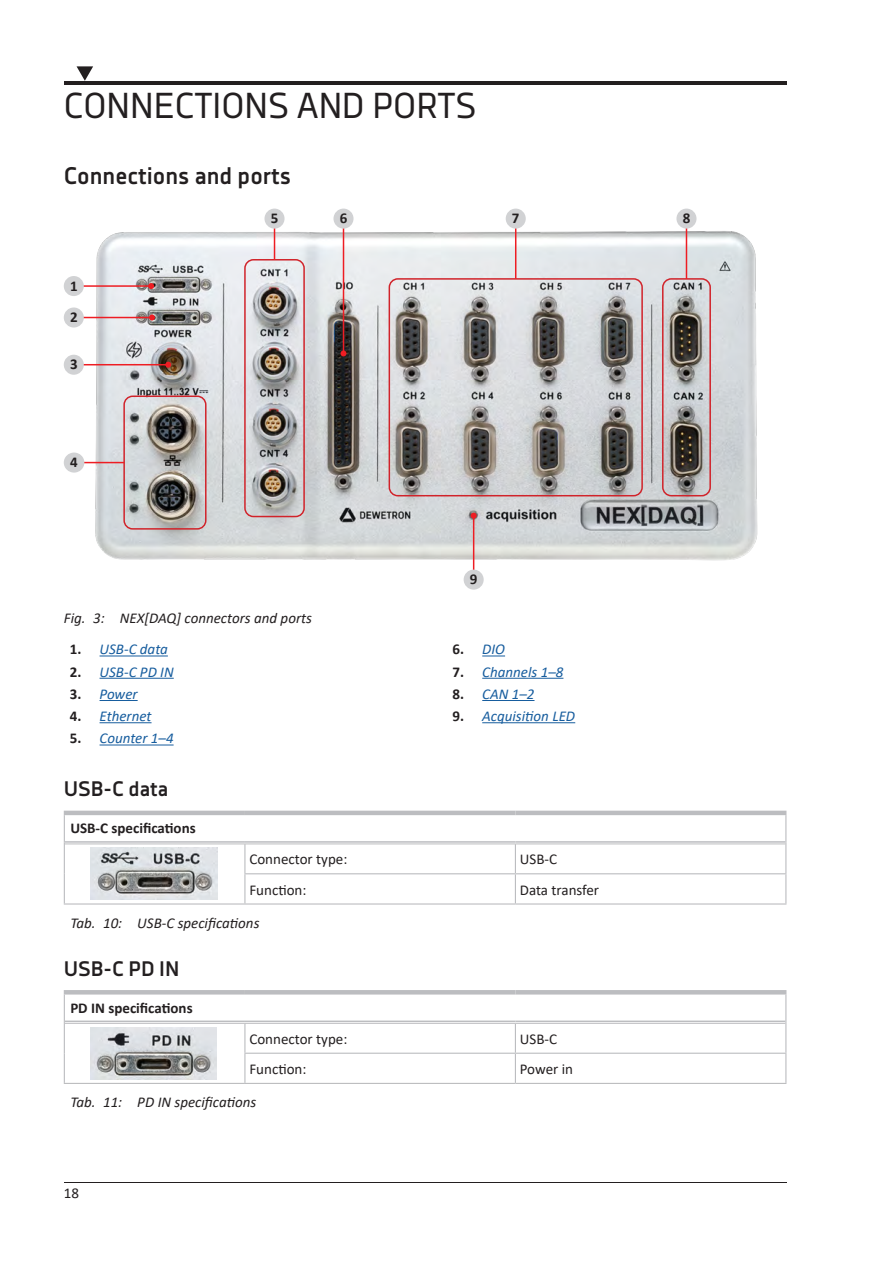
<style>
.page{position:relative;width:893px;height:1263px;background:#fff}
.page>*{position:absolute;margin:0;border:0;box-sizing:border-box;transform-origin:0 0}
.t1{font:36px "Decima Nova Pro";color:#231f20}
.Title_1{font:700 24px "Decima Nova Pro";color:#231f20}
.Title_2{font:700 21px "Decima Nova Pro";color:#231f20}
.t2{font:italic 15px "Calibri";color:#175d9e}
.t3{font:italic 15px "Calibri";color:#231f20}
.Body_Text{font:15px "Calibri";color:#231f20}
.TH_Table_Header{font:700 15px "Calibri";color:#231f20}
.GC_Graphic_Callout{font:700 15px "Calibri";color:#231f20}
.s1{font-weight:700;font-style:normal;color:#231f20}
</style>
<div class="page">
<hr style="left:64px;top:81px;width:723px;height:3px;background:#231f20">
<svg style="left:77px;top:66px;width:16px;height:15px"></svg>
<hr style="left:64px;top:1182px;width:723px;height:1px;background:#231f20">
<img style="left:74px;top:208px;width:684px;height:368px">
<hr style="left:71px;top:285px;width:80px;height:2px;background:#ee1d23">
<svg style="left:148px;top:283px;width:6px;height:6px"></svg>
<div style="left:64px;top:276px;width:20px;height:20px;background:#d1d2d4;border-radius:50%"></div>
<div style="left:123px;top:395px;width:84px;height:135px;border:2px solid #d1232a;border-radius:9px"></div>
<div style="left:244px;top:259px;width:61px;height:258px;border:2px solid #d1232a;border-radius:9px"></div>
<div style="left:389px;top:278px;width:254px;height:218px;border:2px solid #d1232a;border-radius:9px"></div>
<div style="left:662px;top:278px;width:49px;height:218px;border:2px solid #d1232a;border-radius:9px"></div>
<hr style="left:74px;top:317px;width:78px;height:1px;background:#ee1d23">
<svg style="left:149px;top:314px;width:6px;height:6px"></svg>
<div style="left:64px;top:307px;width:20px;height:21px;background:#d1d2d4;border-radius:50%"></div>
<hr style="left:71px;top:364px;width:97px;height:1px;background:#ee1d23">
<svg style="left:165px;top:362px;width:6px;height:6px"></svg>
<div style="left:64px;top:355px;width:20px;height:20px;background:#d1d2d4;border-radius:50%"></div>
<hr style="left:71px;top:462px;width:53px;height:1px;background:#ee1d23">
<div style="left:64px;top:453px;width:20px;height:20px;background:#d1d2d4;border-radius:50%"></div>
<hr style="left:343px;top:219px;width:1px;height:134px;background:#ee1d23">
<svg style="left:340px;top:350px;width:6px;height:6px"></svg>
<div style="left:333px;top:209px;width:21px;height:20px;background:#d1d2d4;border-radius:50%"></div>
<hr style="left:274px;top:219px;width:1px;height:41px;background:#ee1d23">
<div style="left:264px;top:209px;width:21px;height:20px;background:#d1d2d4;border-radius:50%"></div>
<hr style="left:515px;top:219px;width:1px;height:60px;background:#ee1d23">
<div style="left:506px;top:209px;width:20px;height:20px;background:#d1d2d4;border-radius:50%"></div>
<hr style="left:686px;top:219px;width:1px;height:60px;background:#ee1d23">
<div style="left:676px;top:209px;width:20px;height:20px;background:#d1d2d4;border-radius:50%"></div>
<hr style="left:473px;top:516px;width:1px;height:65px;background:#ee1d23">
<svg style="left:471px;top:513px;width:6px;height:6px"></svg>
<div style="left:464px;top:570px;width:20px;height:20px;background:#d1d2d4;border-radius:50%"></div>
<hr style="left:100px;top:655px;width:68px;height:1px;background:#175d9e">
<hr style="left:100px;top:678px;width:74px;height:1px;background:#175d9e">
<hr style="left:100px;top:700px;width:38px;height:1px;background:#175d9e">
<hr style="left:100px;top:722px;width:52px;height:1px;background:#175d9e">
<hr style="left:100px;top:744px;width:74px;height:1px;background:#175d9e">
<svg style="left:482px;top:655px;width:23px;height:1px"></svg>
<hr style="left:482px;top:678px;width:81px;height:1px;background:#175d9e">
<hr style="left:482px;top:700px;width:52px;height:1px;background:#175d9e">
<hr style="left:482px;top:722px;width:93px;height:1px;background:#175d9e">
<hr style="left:64px;top:811px;width:181px;height:4px;background:#bcbdc0">
<hr style="left:245px;top:811px;width:270px;height:4px;background:#bcbdc0">
<hr style="left:515px;top:811px;width:271px;height:4px;background:#bcbdc0">
<hr style="left:65px;top:841px;width:180px;height:2px;background:#bcbdc0">
<hr style="left:65px;top:844px;width:180px;height:1px;background:#bcbdc0">
<hr style="left:245px;top:841px;width:270px;height:2px;background:#bcbdc0">
<hr style="left:245px;top:844px;width:270px;height:1px;background:#bcbdc0">
<hr style="left:515px;top:841px;width:270px;height:2px;background:#bcbdc0">
<hr style="left:515px;top:844px;width:270px;height:1px;background:#bcbdc0">
<svg style="left:64px;top:815px;width:1px;height:28px"></svg>
<svg style="left:785px;top:815px;width:1px;height:28px"></svg>
<hr style="left:64px;top:843px;width:1px;height:31px;background:#bcbdc0">
<hr style="left:785px;top:843px;width:1px;height:30px;background:#bcbdc0">
<svg style="left:64px;top:874px;width:1px;height:29px"></svg>
<hr style="left:244px;top:873px;width:271px;height:1px;background:#bcbdc0">
<svg style="left:244px;top:844px;width:1px;height:59px"></svg>
<hr style="left:515px;top:873px;width:271px;height:1px;background:#bcbdc0">
<svg style="left:515px;top:845px;width:1px;height:58px"></svg>
<svg style="left:785px;top:874px;width:1px;height:29px"></svg>
<hr style="left:64px;top:903px;width:181px;height:1px;background:#bcbdc0">
<hr style="left:245px;top:903px;width:270px;height:1px;background:#bcbdc0">
<hr style="left:515px;top:903px;width:271px;height:1px;background:#bcbdc0">
<img style="left:90px;top:848px;width:127px;height:52px">
<hr style="left:64px;top:990px;width:181px;height:4px;background:#bcbdc0">
<hr style="left:245px;top:990px;width:270px;height:4px;background:#bcbdc0">
<hr style="left:515px;top:990px;width:271px;height:4px;background:#bcbdc0">
<hr style="left:65px;top:1020px;width:180px;height:2px;background:#bcbdc0">
<hr style="left:65px;top:1023px;width:180px;height:1px;background:#bcbdc0">
<hr style="left:245px;top:1020px;width:270px;height:2px;background:#bcbdc0">
<hr style="left:245px;top:1023px;width:270px;height:1px;background:#bcbdc0">
<hr style="left:515px;top:1020px;width:270px;height:2px;background:#bcbdc0">
<hr style="left:515px;top:1023px;width:270px;height:1px;background:#bcbdc0">
<svg style="left:64px;top:994px;width:1px;height:28px"></svg>
<svg style="left:785px;top:994px;width:1px;height:28px"></svg>
<hr style="left:64px;top:1022px;width:1px;height:31px;background:#bcbdc0">
<hr style="left:244px;top:1023px;width:1px;height:30px;background:#bcbdc0">
<hr style="left:515px;top:1023px;width:1px;height:30px;background:#bcbdc0">
<hr style="left:785px;top:1022px;width:1px;height:31px;background:#bcbdc0">
<hr style="left:64px;top:1053px;width:1px;height:30px;background:#bcbdc0">
<hr style="left:244px;top:1053px;width:271px;height:1px;background:#bcbdc0">
<svg style="left:244px;top:1054px;width:1px;height:29px"></svg>
<hr style="left:515px;top:1053px;width:271px;height:1px;background:#bcbdc0">
<svg style="left:515px;top:1054px;width:1px;height:29px"></svg>
<svg style="left:785px;top:1054px;width:1px;height:29px"></svg>
<hr style="left:64px;top:1083px;width:181px;height:1px;background:#bcbdc0">
<hr style="left:245px;top:1083px;width:270px;height:1px;background:#bcbdc0">
<hr style="left:515px;top:1083px;width:271px;height:1px;background:#bcbdc0">
<img style="left:90px;top:1027px;width:127px;height:52px">
<h1 class="t1" style="left:64px;top:85px;width:410px">CONNECTIONS AND PORTS</h1>
<p class="Title_1" style="left:64px;top:162px;width:229px">Connections and ports</p>
<p class="GC_Graphic_Callout" style="left:70px;top:275px;width:9px">1</p>
<p class="GC_Graphic_Callout" style="left:70px;top:307px;width:9px">2</p>
<p class="GC_Graphic_Callout" style="left:70px;top:354px;width:9px">3</p>
<p class="GC_Graphic_Callout" style="left:70px;top:452px;width:9px">4</p>
<p class="GC_Graphic_Callout" style="left:271px;top:208px;width:9px">5</p>
<p class="GC_Graphic_Callout" style="left:340px;top:208px;width:9px">6</p>
<p class="GC_Graphic_Callout" style="left:512px;top:208px;width:9px">7</p>
<p class="GC_Graphic_Callout" style="left:683px;top:208px;width:9px">8</p>
<p class="GC_Graphic_Callout" style="left:470px;top:569px;width:9px">9</p>
<p class="t3" style="left:64px;top:607px;width:250px">Fig. 3: NEX[DAQ] connectors and ports</p>
<p class="t2" style="left:70px;top:639px;width:100px"><span class="s1">1.</span> USB-C data</p>
<p class="t2" style="left:70px;top:661px;width:105px"><span class="s1">2.</span> USB-C PD IN</p>
<p class="t2" style="left:70px;top:683px;width:69px"><span class="s1">3.</span> Power</p>
<p class="t2" style="left:70px;top:706px;width:83px"><span class="s1">4.</span> Ethernet</p>
<p class="t2" style="left:70px;top:728px;width:105px"><span class="s1">5.</span> Counter 1–4</p>
<p class="Title_2" style="left:64px;top:777px;width:106px">USB-C data</p>
<p class="TH_Table_Header" style="left:70px;top:818px;width:127px">USB-C specifications</p>
<p class="t2" style="left:452px;top:639px;width:54px"><span class="s1">6.</span> DIO</p>
<p class="t2" style="left:452px;top:661px;width:112px"><span class="s1">7.</span> Channels 1–8</p>
<p class="t2" style="left:452px;top:683px;width:84px"><span class="s1">8.</span> CAN 1–2</p>
<p class="t2" style="left:452px;top:706px;width:124px"><span class="s1">9.</span> Acquisition LED</p>
<p class="Body_Text" style="left:249px;top:849px;width:100px">Connector type:</p>
<p class="Body_Text" style="left:520px;top:849px;width:39px">USB-C</p>
<p class="Body_Text" style="left:249px;top:879px;width:59px">Function:</p>
<p class="Body_Text" style="left:520px;top:879px;width:81px">Data transfer</p>
<p class="t3" style="left:70px;top:912px;width:191px">Tab. 10: USB-C specifications</p>
<p class="Title_2" style="left:64px;top:956px;width:117px">USB-C PD IN</p>
<p class="TH_Table_Header" style="left:70px;top:997px;width:124px">PD IN specifications</p>
<p class="Body_Text" style="left:249px;top:1028px;width:100px">Connector type:</p>
<p class="Body_Text" style="left:520px;top:1028px;width:39px">USB-C</p>
<p class="Body_Text" style="left:249px;top:1058px;width:59px">Function:</p>
<p class="Body_Text" style="left:520px;top:1058px;width:55px">Power in</p>
<p class="t3" style="left:70px;top:1092px;width:187px">Tab. 11: PD IN specifications</p>
<p class="Body_Text" style="left:64px;top:1183px;width:17px">18</p>
</div>
